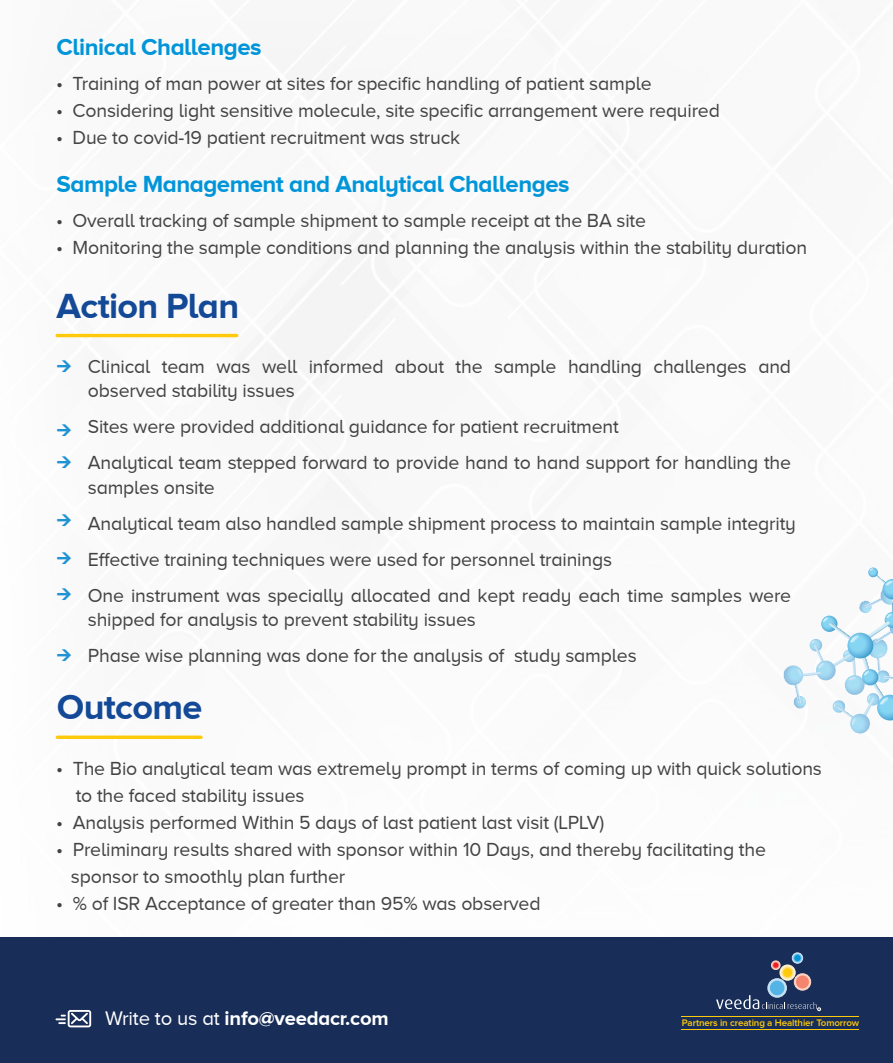
<style>
.page{position:relative;width:893px;height:1063px;background:#fff}
.page>*{position:absolute;margin:0;border:0;box-sizing:border-box;transform-origin:0 0}
.t1{font:700 36px "Proxima Nova A";letter-spacing:-.02em;color:#134996}
.t2{font:700 24px "Proxima Nova A";letter-spacing:-.02em;color:#0095d9}
.t3{font:700 20.25px "Proxima Nova A";letter-spacing:-.01em;color:#fff}
.t4{font:19.5px/36px "Proxima Nova A";letter-spacing:-.01em;color:#434343}
.t5{font:700 19.5px/36.8px "Gilroy";color:#2193d2}
.t6{font:600 9.75px "Proxima Nova";letter-spacing:-.01em;color:#feca0a}
.s1{font-weight:400}
</style>
<div class="page">
<hr style="left:56px;top:736px;width:147px;height:3px;background:#feca0a;border-radius:2px">
<hr style="left:56px;top:334px;width:182px;height:3px;background:#feca0a;border-radius:2px">
<div style="left:0;top:937px;width:893px;height:125px;background:#182d57"></div>
<svg style="left:716px;top:995px;width:105px;height:16px"></svg>
<svg style="left:794px;top:974px;width:17px;height:16px"></svg>
<div style="left:794px;top:974px;width:17px;height:16px;border:1px solid #fcd3c4;border-radius:50%"></div>
<div style="left:796px;top:975px;width:13px;height:13px;background:#f4846d;border-radius:50%"></div>
<div style="left:771px;top:961px;width:9px;height:9px;border:1px solid #fcd3c4;border-radius:50%"></div>
<svg style="left:772px;top:962px;width:7px;height:7px"></svg>
<svg style="left:773px;top:963px;width:5px;height:5px"></svg>
<svg style="left:768px;top:979px;width:18px;height:18px"></svg>
<div style="left:768px;top:979px;width:18px;height:18px;border:1px solid #c7e2f5;border-radius:50%"></div>
<div style="left:770px;top:981px;width:14px;height:14px;background:#54b4e5;border-radius:50%"></div>
<div style="left:780px;top:965px;width:15px;height:15px;border:1px solid #fef3d2;border-radius:50%"></div>
<svg style="left:781px;top:967px;width:13px;height:12px"></svg>
<div style="left:783px;top:968px;width:9px;height:9px;background:#feca0a;border-radius:50%"></div>
<div style="left:792px;top:953px;width:11px;height:10px;background:#78c2e9;border-radius:50%"></div>
<div style="left:792px;top:953px;width:11px;height:10px;border:1px solid #c7e2f5;border-radius:50%"></div>
<svg style="left:793px;top:954px;width:8px;height:8px"></svg>
<svg style="left:794px;top:955px;width:6px;height:6px"></svg>
<hr style="left:681px;top:1017px;width:178px;height:1px;background:#feca0a">
<hr style="left:681px;top:1030px;width:178px;height:1px;background:#feca0a">
<svg style="left:56px;top:1010px;width:35px;height:17px"></svg>
<svg style="left:783px;top:568px;width:110px;height:166px"></svg>
<p class="t2" style="left:57px;top:34px;width:207px">Clinical Challenges</p>
<p class="t4" style="left:56px;top:65px;width:597px">• Training of man power at sites for specific handling of patient sample</p>
<p class="t4" style="left:56px;top:92px;width:665px">• Considering light sensitive molecule, site specific arrangement were required</p>
<p class="t4" style="left:56px;top:119px;width:406px">• Due to covid-19 patient recruitment was struck</p>
<p class="t2" style="left:57px;top:171px;width:514px">Sample Management and Analytical Challenges</p>
<p class="t4" style="left:56px;top:202px;width:592px">• Overall tracking of sample shipment to sample receipt at the BA site</p>
<p class="t4" style="left:56px;top:229px;width:753px">• Monitoring the sample conditions and planning the analysis within the stability duration</p>
<h1 class="t1" style="left:57px;top:285px;width:184px">Action Plan</h1>
<p class="t5" style="left:56px;top:347px;width:17px">→</p>
<p class="t5" style="left:56px;top:413px;width:17px;line-height:32.5px">→ →</p>
<p class="t5" style="left:56px;top:502px;width:17px;text-align:justify">→ → →</p>
<p class="t5" style="left:56px;top:637px;width:17px">→</p>
<p class="t4" style="left:88px;top:355px;width:705px;line-height:24px">Clinical team was well informed about the sample handling challenges and observed stability issues</p>
<p class="t4" style="left:88px;top:409px;width:705px">Sites were provided additional guidance for patient recruitment<br>Analytical team stepped forward to provide hand to hand support for handling the</p>
<p class="t4" style="left:88px;top:469px;width:710px">samples onsite<br>Analytical team also handled sample shipment process to maintain sample integrity Effective training techniques were used for personnel trainings<br>One instrument was specially allocated and kept ready each time samples were</p>
<p class="t4" style="left:88px;top:601px;width:550px">shipped for analysis to prevent stability issues<br>Phase wise planning was done for the analysis of study samples</p>
<h1 class="t1" style="left:57px;top:687px;width:147px">Outcome</h1>
<p class="t4" style="left:76px;top:755px;width:748px;line-height:27px;text-indent:-19px">• The Bio analytical team was extremely prompt in terms of coming up with quick solutions to the faced stability issues</p>
<p class="t4" style="left:56px;top:805px;width:549px">• Analysis performed Within 5 days of last patient last visit (LPLV)</p>
<p class="t4" style="left:71px;top:836px;width:697px;line-height:27px;text-indent:-15px">• Preliminary results shared with sponsor within 10 Days, and thereby facilitating the sponsor to smoothly plan further</p>
<p class="t4" style="left:56px;top:886px;width:486px">• % of ISR Acceptance of greater than 95% was observed</p>
<p class="t3" style="left:105px;top:1007px;width:285px"><span class="s1">Write to us at</span> info@veedacr.com</p>
<p class="t6" style="left:682px;top:1017px;width:179px">Partners in creating a Healthier Tomorrow</p>
</div>
